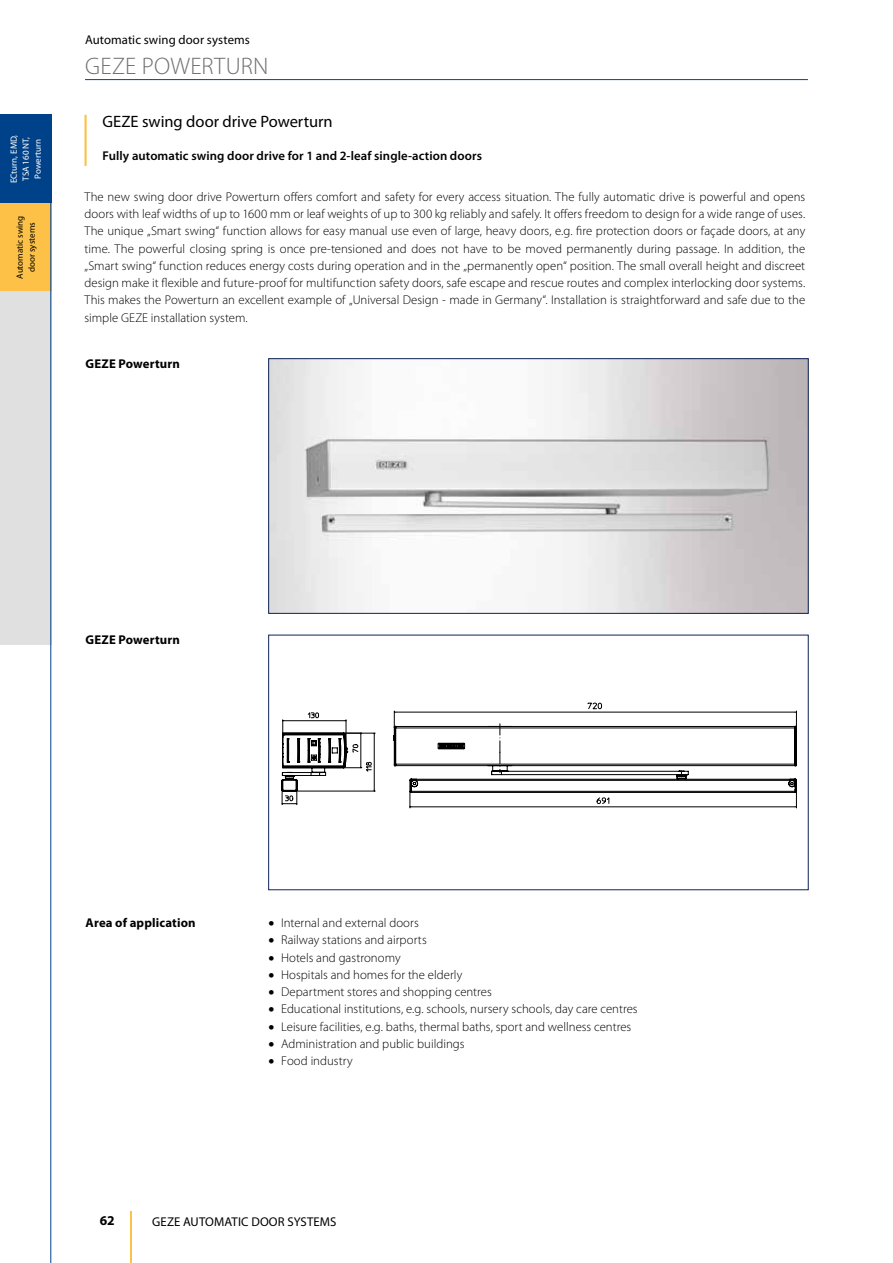
<style>
.page{position:relative;width:893px;height:1263px;background:#fff}
.page>*{position:absolute;margin:0;border:0;box-sizing:border-box;transform-origin:0 0}
.t1{font:300 24px "Myriad Pro";letter-spacing:.01em;color:#706f6f}
.t2{font:16.5px "Myriad Pro";color:#000}
.t3{font:700 13.5px "Myriad Pro";color:#000}
.t4{font:300 12.75px/17.2px "Myriad Pro";letter-spacing:.005em;color:#000;text-align:justify}
.t5{font:600 12.75px "Myriad Pro";letter-spacing:.01em;color:#000}
.t6{font:12.75px "Myriad Pro";letter-spacing:.01em;color:#000}
.t7{font:700 12.75px "Myriad Pro";letter-spacing:.015em;color:#000}
.t8{font:9px/12px "Myriad Pro";color:#fff}
.t9{font:9px/12px "Myriad Pro";color:#000;text-align:center}
</style>
<div class="page">
<hr style="left:85px;top:79px;width:723px;height:1px;background:#004289">
<hr style="left:130px;top:1212px;width:2px;height:51px;background:#fcc146">
<div style="left:0;top:115px;width:51px;height:88px;background:#004289"></div>
<div style="left:0;top:203px;width:51px;height:88px;background:#fcc146"></div>
<div style="left:0;top:291px;width:51px;height:88px;background:#e0e0e0"></div>
<div style="left:0;top:379px;width:51px;height:89px;background:#e0e0e0"></div>
<div style="left:0;top:468px;width:51px;height:88px;background:#e0e0e0"></div>
<div style="left:0;top:556px;width:51px;height:88px;background:#e0e0e0"></div>
<hr style="left:51px;top:202px;width:1px;height:1061px;background:#004289">
<hr style="left:85px;top:115px;width:2px;height:51px;background:#fcc146">
<img style="left:270px;top:360px;width:536px;height:252px">
<div style="left:268px;top:358px;width:540px;height:256px;border:1px solid #0d2457"></div>
<svg style="left:409px;top:805px;width:388px;height:3px"></svg>
<svg style="left:282px;top:703px;width:515px;height:102px"></svg>
<svg style="left:282px;top:712px;width:94px;height:92px"></svg>
<p class="t8" style="left:8px;top:183px;width:50px;rotate:-90deg">ECturn, EMD,<br>TSA 160 NT,<br>Powerturn</p>
<p class="t9" style="left:14px;top:279px;width:65px;rotate:-90deg">Automatic swing door systems</p>
<p class="t6" style="left:85px;top:31px;width:166px">Automatic swing door systems</p>
<h1 class="t1" style="left:85px;top:51px;width:185px">GEZE POWERTURN</h1>
<p class="t2" style="left:103px;top:111px;width:232px">GEZE swing door drive Powerturn</p>
<p class="t5" style="left:103px;top:148px;width:381px">Fully automatic swing door drive for 1 and 2-leaf single-action doors</p>
<p class="t4" style="left:85px;top:188px;width:722px">The new swing door drive Powerturn offers comfort and safety for every access situation. The fully automatic drive is powerful and opens doors with leaf widths of up to 1600 mm or leaf weights of up to 300 kg reliably and safely. It offers freedom to design for a wide range of uses.<br>The unique „Smart swing“ function allows for easy manual use even of large, heavy doors, e.g. fire protection doors or façade doors, at any time. The powerful closing spring is once pre-tensioned and does not have to be moved permanently during passage. In addition, the „Smart swing“ function reduces energy costs during operation and in the „permanently open“ position. The small overall height and discreet design make it flexible and future-proof for multifunction safety doors, safe escape and rescue routes and complex interlocking door systems.<br>This makes the Powerturn an excellent example of „Universal Design - made in Germany“. Installation is straightforward and safe due to the simple GEZE installation system.</p>
<p class="t7" style="left:86px;top:355px;width:96px">GEZE Powerturn</p>
<p class="t7" style="left:86px;top:632px;width:96px">GEZE Powerturn</p>
<p class="t7" style="left:86px;top:914px;width:112px">Area of application</p>
<p class="t4" style="left:268px;top:914px;width:152px">• Internal and external doors</p>
<p class="t4" style="left:268px;top:931px;width:160px">• Railway stations and airports</p>
<p class="t4" style="left:268px;top:948px;width:134px">• Hotels and gastronomy</p>
<p class="t4" style="left:268px;top:966px;width:195px">• Hospitals and homes for the elderly</p>
<p class="t4" style="left:268px;top:983px;width:225px">• Department stores and shopping centres</p>
<p class="t4" style="left:268px;top:1000px;width:371px">• Educational institutions, e.g. schools, nursery schools, day care centres</p>
<p class="t4" style="left:268px;top:1017px;width:364px">• Leisure facilities, e.g. baths, thermal baths, sport and wellness centres</p>
<p class="t4" style="left:268px;top:1035px;width:198px">• Administration and public buildings</p>
<p class="t4" style="left:268px;top:1052px;width:86px">• Food industry</p>
<p class="t3" style="left:100px;top:1212px;width:16px">62</p>
<p class="t6" style="left:152px;top:1213px;width:186px">GEZE AUTOMATIC DOOR SYSTEMS</p>
</div>
